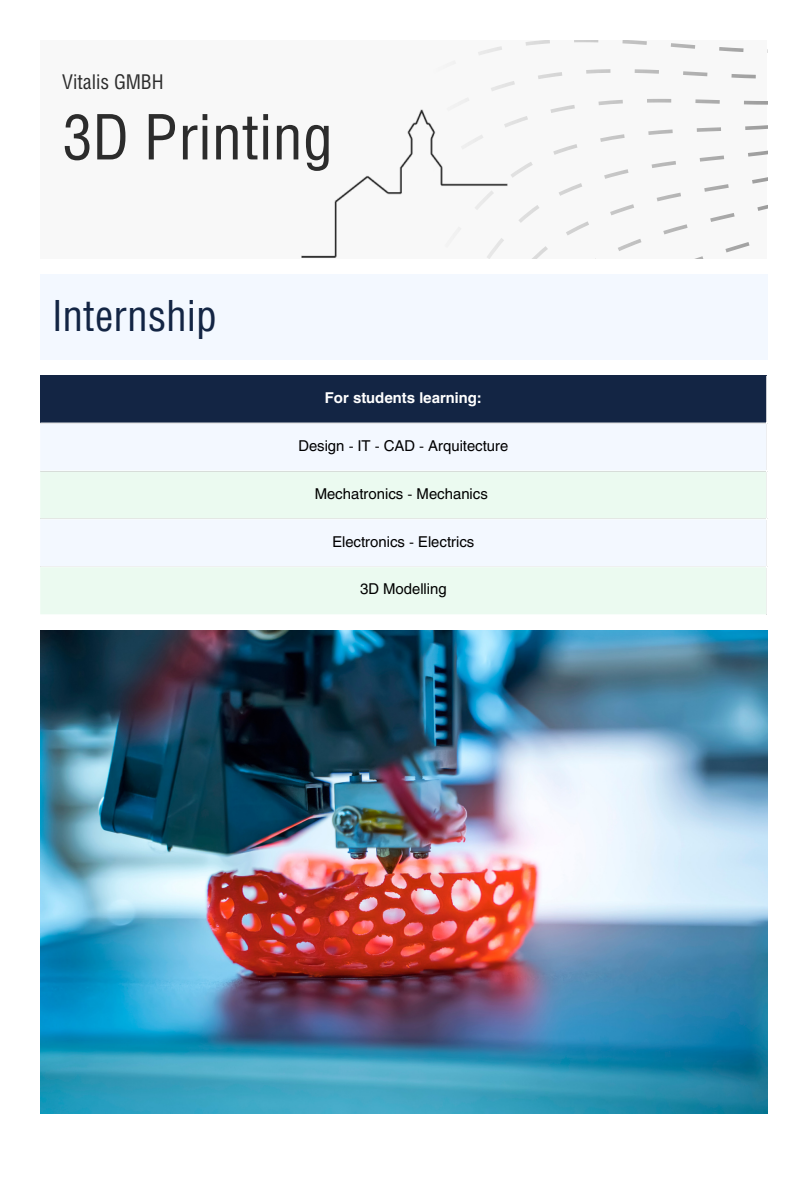
<style>
.page{position:relative;width:810px;height:1181px;background:#fff}
.page>*{position:absolute;margin:0;border:0;box-sizing:border-box;transform-origin:0 0}
.t1{font:63px "Helios Cond";color:#2c2c2c}
.t2{font:43.05px "Helios Cond";color:#132544}
.t3{font:20.4px "Helios Cond";color:#2c2c2c}
.t4{font:14.85px "Helios";color:#000}
.t5{font:700 14.85px "Helios";color:#fff}
</style>
<div class="page">
<div style="left:41px;top:40px;width:726px;height:219px;background:#f8f8f8"></div>
<svg style="left:468px;top:40px;width:299px;height:219px"></svg>
<img style="left:301px;top:100px;width:215px;height:159px">
<div style="left:41px;top:275px;width:726px;height:84px;background:#f3f8ff"></div>
<div style="left:41px;top:376px;width:726px;height:47px;background:#132544"></div>
<div style="left:41px;top:423px;width:725px;height:47px;background:#f3f8ff"></div>
<svg style="left:41px;top:471px;width:725px;height:143px;fill:#ebfaf0"></svg>
<hr style="left:766px;top:376px;width:1px;height:238px;background:#fff">
<hr style="left:41px;top:422px;width:726px;height:1px;background:#fff">
<hr style="left:41px;top:518px;width:726px;height:1px;background:#fff">
<hr style="left:41px;top:566px;width:726px;height:1px;background:#fff">
<img style="left:41px;top:630px;width:726px;height:483px">
<p class="t3" style="left:62px;top:70px;width:103px">Vitalis GMBH</p>
<p class="t1" style="left:62px;top:99px;width:272px">3D Printing</p>
<p class="t2" style="left:53px;top:290px;width:166px">Internship</p>
<p class="t5" style="left:325px;top:388px;width:158px">For students learning:</p>
<p class="t4" style="left:298px;top:436px;width:211px">Design - IT - CAD - Arquitecture</p>
<p class="t4" style="left:315px;top:484px;width:175px">Mechatronics - Mechanics</p>
<p class="t4" style="left:332px;top:532px;width:144px">Electronics - Electrics</p>
<p class="t4" style="left:360px;top:579px;width:88px">3D Modelling</p>
</div>
